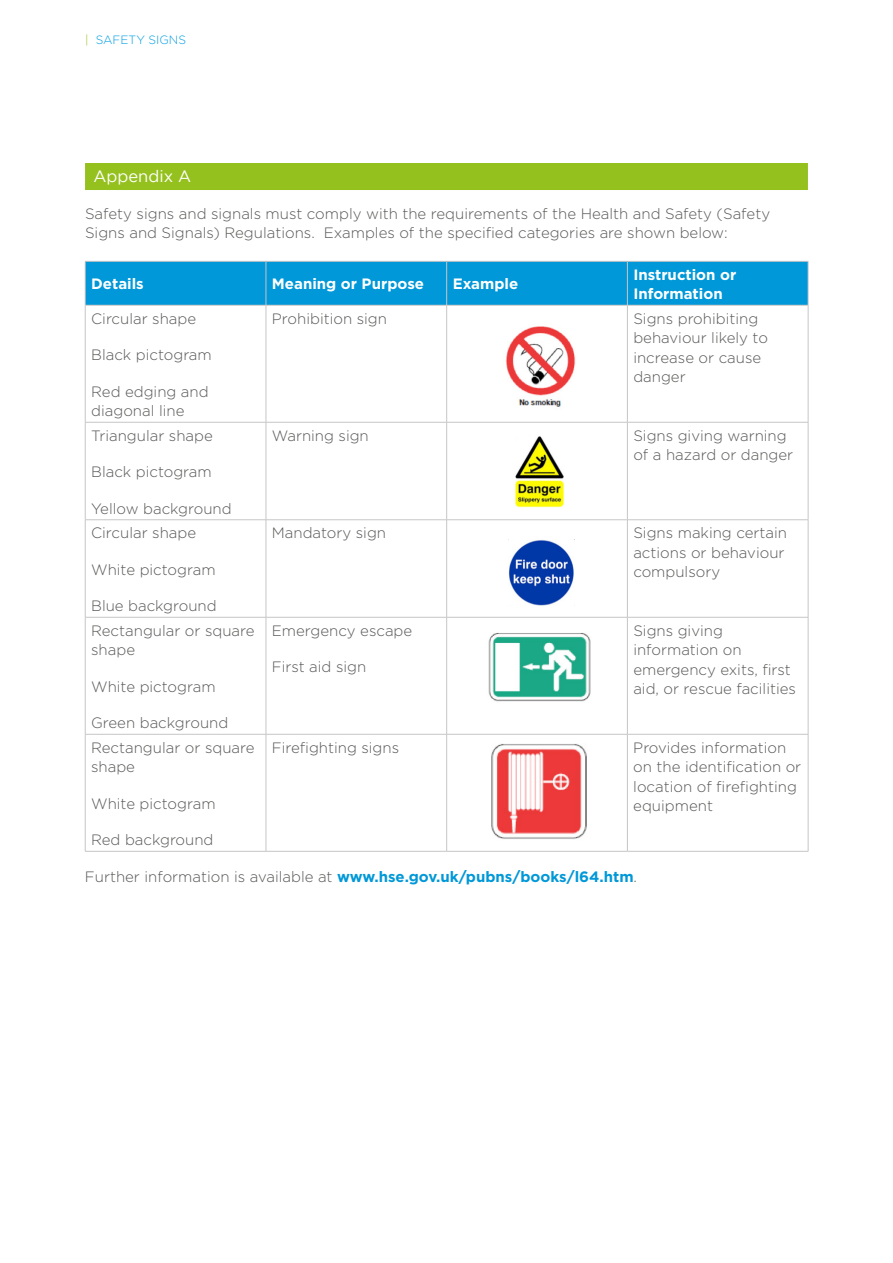
<style>
.page{position:relative;width:893px;height:1263px;background:#fff}
.page>*{position:absolute;margin:0;border:0;box-sizing:border-box;transform-origin:0 0}
.t1{font:16.5px "Gotham";color:#fff}
.t2{font:300 15px/19.5px "Gotham HTF";color:#575756}
.t3{font:700 15px "Gotham HTF";color:#0098d8}
.t4{font:700 15px/19.5px "Gotham HTF";color:#fff}
.t5{font:300 12px "Gotham HTF";color:#009fe3}
.s1{color:#95c11f}
.s2{font-weight:300;color:#575756}
</style>
<div class="page">
<div style="left:85px;top:261px;width:181px;height:44px;background:#0098d8"></div>
<div style="left:266px;top:261px;width:181px;height:44px;background:#0098d8"></div>
<div style="left:447px;top:261px;width:180px;height:44px;background:#0098d8"></div>
<div style="left:627px;top:261px;width:181px;height:44px;background:#0098d8"></div>
<hr style="left:85px;top:261px;width:181px;height:1px;background:#c6c6c6">
<hr style="left:85px;top:262px;width:1px;height:43px;background:#c6c6c6">
<hr style="left:266px;top:261px;width:181px;height:1px;background:#c6c6c6">
<hr style="left:266px;top:262px;width:1px;height:43px;background:#c6c6c6">
<hr style="left:447px;top:261px;width:180px;height:1px;background:#c6c6c6">
<hr style="left:446px;top:262px;width:1px;height:43px;background:#c6c6c6">
<hr style="left:627px;top:261px;width:181px;height:1px;background:#c6c6c6">
<hr style="left:627px;top:262px;width:1px;height:43px;background:#c6c6c6">
<hr style="left:808px;top:262px;width:1px;height:43px;background:#c6c6c6">
<hr style="left:85px;top:305px;width:181px;height:1px;background:#c6c6c6">
<hr style="left:85px;top:305px;width:1px;height:117px;background:#c6c6c6">
<hr style="left:266px;top:305px;width:181px;height:1px;background:#c6c6c6">
<hr style="left:266px;top:305px;width:1px;height:117px;background:#c6c6c6">
<hr style="left:447px;top:305px;width:180px;height:1px;background:#c6c6c6">
<hr style="left:446px;top:305px;width:1px;height:117px;background:#c6c6c6">
<hr style="left:627px;top:305px;width:181px;height:1px;background:#c6c6c6">
<hr style="left:627px;top:305px;width:1px;height:117px;background:#c6c6c6">
<hr style="left:808px;top:305px;width:1px;height:117px;background:#c6c6c6">
<hr style="left:85px;top:422px;width:181px;height:1px;background:#c6c6c6">
<hr style="left:85px;top:422px;width:1px;height:98px;background:#c6c6c6">
<hr style="left:266px;top:422px;width:181px;height:1px;background:#c6c6c6">
<hr style="left:266px;top:422px;width:1px;height:98px;background:#c6c6c6">
<hr style="left:447px;top:422px;width:180px;height:1px;background:#c6c6c6">
<hr style="left:446px;top:422px;width:1px;height:98px;background:#c6c6c6">
<hr style="left:627px;top:422px;width:181px;height:1px;background:#c6c6c6">
<hr style="left:627px;top:422px;width:1px;height:98px;background:#c6c6c6">
<hr style="left:808px;top:422px;width:1px;height:98px;background:#c6c6c6">
<hr style="left:85px;top:519px;width:181px;height:1px;background:#c6c6c6">
<hr style="left:85px;top:520px;width:1px;height:97px;background:#c6c6c6">
<hr style="left:266px;top:519px;width:181px;height:1px;background:#c6c6c6">
<hr style="left:266px;top:520px;width:1px;height:97px;background:#c6c6c6">
<hr style="left:447px;top:519px;width:180px;height:1px;background:#c6c6c6">
<hr style="left:446px;top:520px;width:1px;height:97px;background:#c6c6c6">
<hr style="left:627px;top:519px;width:181px;height:1px;background:#c6c6c6">
<hr style="left:627px;top:520px;width:1px;height:97px;background:#c6c6c6">
<hr style="left:808px;top:520px;width:1px;height:97px;background:#c6c6c6">
<hr style="left:85px;top:617px;width:181px;height:1px;background:#c6c6c6">
<hr style="left:85px;top:617px;width:1px;height:117px;background:#c6c6c6">
<hr style="left:266px;top:617px;width:181px;height:1px;background:#c6c6c6">
<hr style="left:266px;top:617px;width:1px;height:117px;background:#c6c6c6">
<hr style="left:447px;top:617px;width:180px;height:1px;background:#c6c6c6">
<hr style="left:446px;top:617px;width:1px;height:117px;background:#c6c6c6">
<hr style="left:627px;top:617px;width:181px;height:1px;background:#c6c6c6">
<hr style="left:627px;top:617px;width:1px;height:117px;background:#c6c6c6">
<hr style="left:808px;top:617px;width:1px;height:117px;background:#c6c6c6">
<hr style="left:85px;top:734px;width:181px;height:1px;background:#c6c6c6">
<hr style="left:85px;top:734px;width:1px;height:117px;background:#c6c6c6">
<hr style="left:266px;top:734px;width:181px;height:1px;background:#c6c6c6">
<hr style="left:266px;top:734px;width:1px;height:117px;background:#c6c6c6">
<hr style="left:447px;top:734px;width:180px;height:1px;background:#c6c6c6">
<hr style="left:446px;top:734px;width:1px;height:117px;background:#c6c6c6">
<hr style="left:627px;top:734px;width:181px;height:1px;background:#c6c6c6">
<hr style="left:627px;top:734px;width:1px;height:117px;background:#c6c6c6">
<hr style="left:808px;top:734px;width:1px;height:117px;background:#c6c6c6">
<hr style="left:85px;top:851px;width:181px;height:1px;background:#c6c6c6">
<hr style="left:266px;top:851px;width:181px;height:1px;background:#c6c6c6">
<hr style="left:447px;top:851px;width:180px;height:1px;background:#c6c6c6">
<hr style="left:627px;top:851px;width:181px;height:1px;background:#c6c6c6">
<div style="left:85px;top:163px;width:723px;height:27px;background:#95c11f"></div>
<img style="left:505px;top:326px;width:71px;height:81px">
<img style="left:515px;top:436px;width:49px;height:72px">
<img style="left:509px;top:540px;width:65px;height:66px">
<img style="left:488px;top:633px;width:103px;height:69px">
<img style="left:491px;top:744px;width:96px;height:95px">
<p class="t5" style="left:85px;top:33px;width:103px"><span class="s1">|</span> SAFETY SIGNS</p>
<p class="t1" style="left:94px;top:167px;width:99px">Appendix A</p>
<p class="t2" style="left:85px;top:203px;width:687px">Safety signs and signals must comply with the requirements of the Health and Safety (Safety<br>Signs and Signals) Regulations. Examples of the specifed categories are shown below:</p>
<p class="t4" style="left:91px;top:274px;width:54px">Details</p>
<p class="t4" style="left:272px;top:274px;width:154px">Meaning or Purpose</p>
<p class="t4" style="left:453px;top:274px;width:67px">Example</p>
<p class="t4" style="left:633px;top:264px;width:104px">Instruction or<br>Information</p>
<p class="t2" style="left:91px;top:308px;width:106px">Circular shape</p>
<p class="t2" style="left:91px;top:345px;width:122px">Black pictogram</p>
<p class="t2" style="left:91px;top:381px;width:119px">Red edging and diagonal line</p>
<p class="t2" style="left:272px;top:308px;width:117px">Prohibition sign</p>
<p class="t2" style="left:633px;top:308px;width:136px">Signs prohibiting behaviour likely to increase or cause danger</p>
<p class="t2" style="left:91px;top:425px;width:123px">Triangular shape</p>
<p class="t2" style="left:91px;top:462px;width:122px">Black pictogram</p>
<p class="t2" style="left:91px;top:498px;width:142px">Yellow background</p>
<p class="t2" style="left:91px;top:523px;width:106px">Circular shape</p>
<p class="t2" style="left:91px;top:559px;width:126px">White pictogram</p>
<p class="t2" style="left:91px;top:596px;width:127px">Blue background</p>
<p class="t2" style="left:91px;top:620px;width:165px">Rectangular or square shape</p>
<p class="t2" style="left:91px;top:676px;width:126px">White pictogram</p>
<p class="t2" style="left:91px;top:713px;width:139px">Green background</p>
<p class="t2" style="left:91px;top:737px;width:165px">Rectangular or square shape</p>
<p class="t2" style="left:91px;top:793px;width:126px">White pictogram</p>
<p class="t2" style="left:91px;top:830px;width:124px">Red background</p>
<p class="t2" style="left:272px;top:425px;width:98px">Warning sign</p>
<p class="t2" style="left:633px;top:425px;width:161px">Signs giving warning of a hazard or danger</p>
<p class="t2" style="left:272px;top:523px;width:116px">Mandatory sign</p>
<p class="t2" style="left:633px;top:523px;width:155px">Signs making certain actions or behaviour compulsory</p>
<p class="t2" style="left:272px;top:620px;width:142px">Emergency escape</p>
<p class="t2" style="left:272px;top:657px;width:96px">First aid sign</p>
<p class="t2" style="left:633px;top:620px;width:164px">Signs giving information on emergency exits, frst aid, or rescue facilities</p>
<p class="t2" style="left:272px;top:737px;width:129px">Firefghting signs</p>
<p class="t2" style="left:633px;top:737px;width:169px">Provides information on the identifcation or location of frefghting equipment</p>
<p class="t3" style="left:85px;top:868px;width:554px"><span class="s2">Further information is available at</span> www.hse.gov.uk/pubns/books/l64.htm<span class="s2">.</span></p>
</div>
